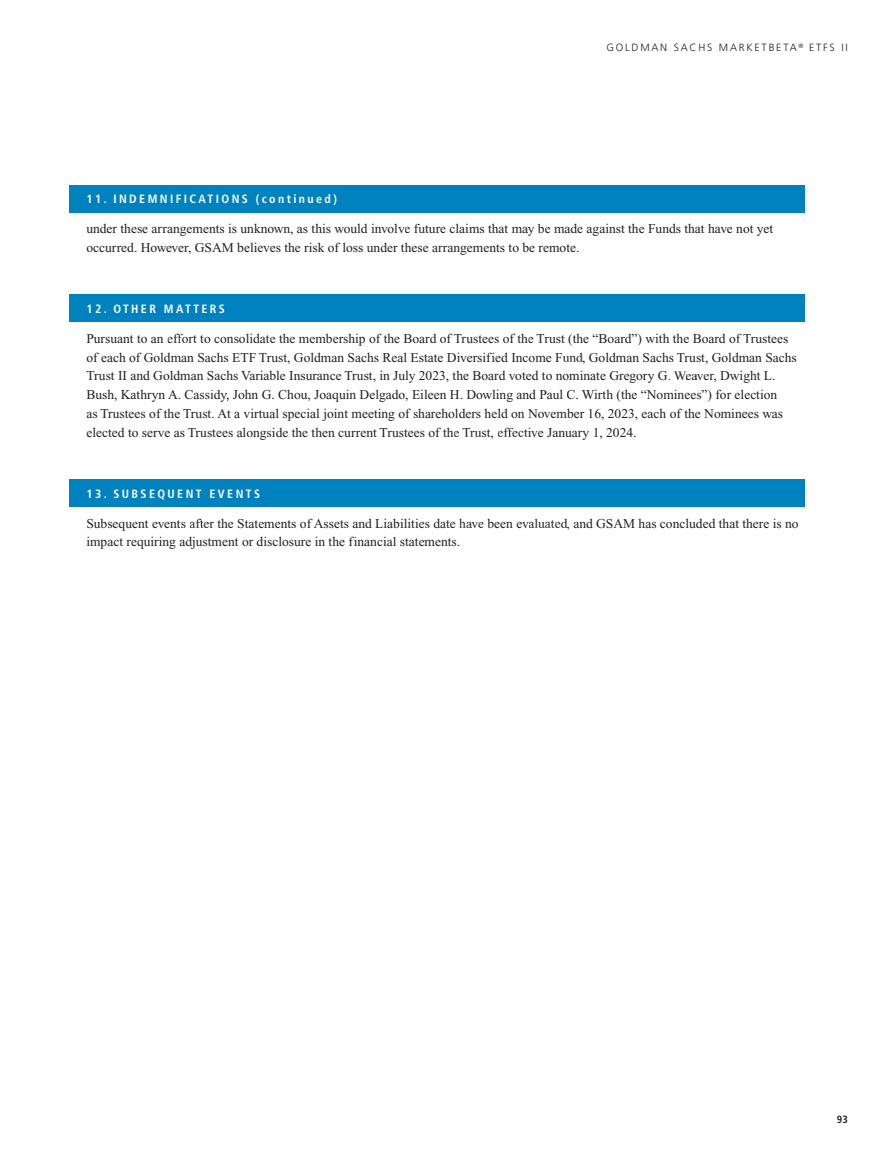
<style>
.page{position:relative;width:891px;height:1161px;background:#fff}
.page>*{position:absolute;margin:0;border:0;box-sizing:border-box;transform-origin:0 0}
.t1{font:13.5px/18.8px "Times New Roman";color:#231f20}
.t2{font:700 condensed 12px "Frutiger LT Std";letter-spacing:.2em;color:#fff}
.t3{font:300 10.5px "Frutiger LT Std";letter-spacing:.17em;color:#231f20}
.t4{font:700 condensed 10.5px "Frutiger LT Std";color:#231f20}
</style>
<div class="page">
<div style="left:69px;top:295px;width:736px;height:27px;background:#0082bf"></div>
<div style="left:69px;top:480px;width:736px;height:27px;background:#0082bf"></div>
<div style="left:69px;top:185px;width:736px;height:27px;background:#0082bf"></div>
<p class="t2" style="left:86px;top:194px;width:252px">11. INDEMNIFICATIONS (continued)</p>
<p class="t3" style="left:606px;top:43px;width:243px">GOLDMAN SACHS MARKETBETA <sup>®</sup> ETFS II</p>
<p class="t1" style="left:86px;top:220px;width:688px">under these arrangements is unknown, as this would involve future claims that may be made against the Funds that have not yet occurred. However, GSAM believes the risk of loss under these arrangements to be remote.</p>
<p class="t2" style="left:86px;top:304px;width:140px">12. OTHER MATTERS</p>
<p class="t1" style="left:86px;top:330px;width:712px">Pursuant to an effort to consolidate the membership of the Board of Trustees of the Trust (the “Board”) with the Board of Trustees of each of Goldman Sachs ETF Trust, Goldman Sachs Real Estate Diversified Income Fund, Goldman Sachs Trust, Goldman Sachs Trust II and Goldman Sachs Variable Insurance Trust, in July 2023, the Board voted to nominate Gregory G. Weaver, Dwight L.<br>Bush, Kathryn A. Cassidy, John G. Chou, Joaquin Delgado, Eileen H. Dowling and Paul C. Wirth (the “Nominees”) for election<br>as Trustees of the Trust. At a virtual special joint meeting of shareholders held on November 16, 2023, each of the Nominees was elected to serve as Trustees alongside the then current Trustees of the Trust, effective January 1, 2024.</p>
<p class="t2" style="left:86px;top:489px;width:175px">13. SUBSEQUENT EVENTS</p>
<p class="t1" style="left:86px;top:515px;width:714px">Subsequent events after the Statements of Assets and Liabilities date have been evaluated, and GSAM has concluded that there is no impact requiring adjustment or disclosure in the financial statements.</p>
<p class="t4" style="left:837px;top:1115px;width:12px">93</p>
</div>
